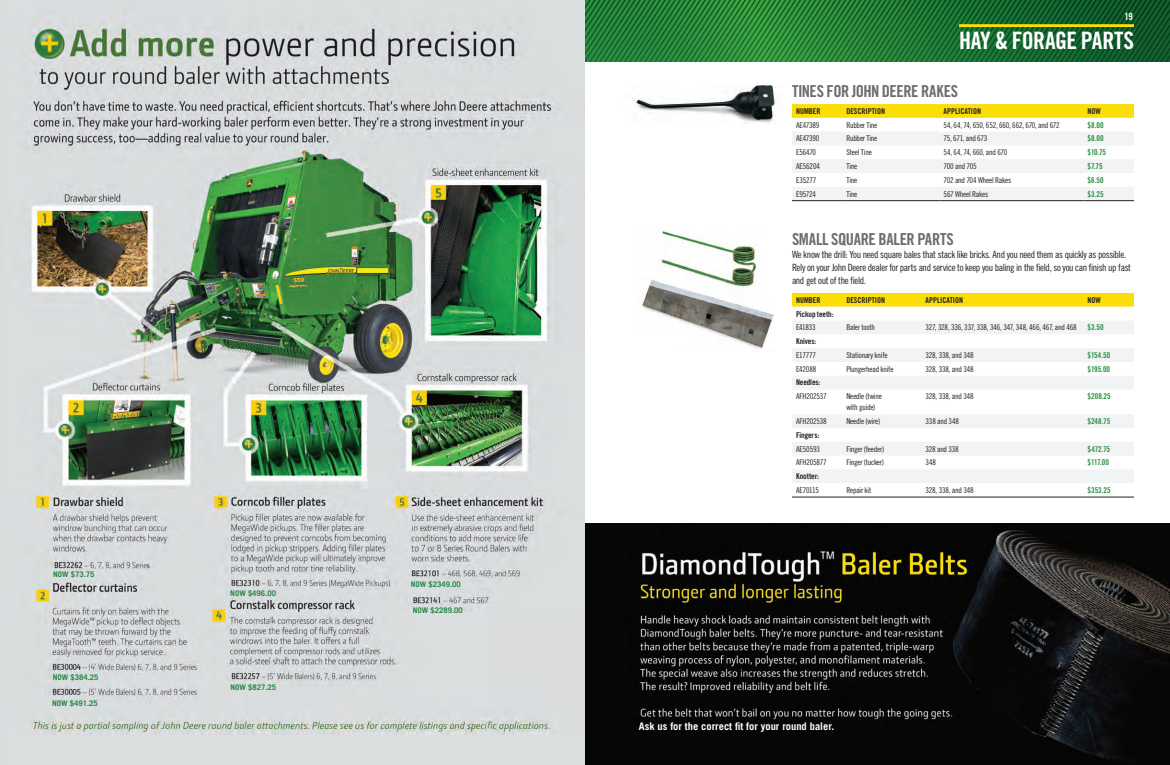
<style>
.page{position:relative;width:1170px;height:765px;background:#fff}
.page>*{position:absolute;margin:0;border:0;box-sizing:border-box;transform-origin:0 0}
.Page_Titles_-_Green{font:24px "Trade Gothic LT Std Bd Cn 20";letter-spacing:-.025em;color:#fff}
.Page_Subtitle_-_Grey{font:16.5px "Trade Gothic LT Std Bd Cn 20";letter-spacing:-.025em;color:#6c6d70}
.t1{font:700 10.5px "Trade Gothic LT Std";color:#fff}
.Page_Subtitle_-_Grey-2{font:10px/13px "Trade Gothic LT Std Cn 18";letter-spacing:-.035em;color:#231f20}
.t2{font:10px "Trade Gothic LT Std Bd Cn 20";color:#fff}
.Table_Copy{font:8px/11px "Trade Gothic LT Std Cn 18";letter-spacing:-.025em;color:#231f20}
.Table_Copy-2{font:8px "Trade Gothic LT Std Bd Cn 20";letter-spacing:-.005em;color:#2b8f43}
.Table_Titles{font:8px "Trade Gothic LT Std Bd Cn 20";color:#231f20}
.Table_Copy-3{font:8px "Trade Gothic LT Std Bd Cn 20";letter-spacing:-.01em;color:#231f20}
.Table_Copy-4{font:8px "Trade Gothic LT Std Cn 18";letter-spacing:-.045em;color:#231f20}
.Pricing_Info_-_Green{font:700 7.8px "Trade Gothic LT Std";color:#258741}
</style>
<div class="page">
<div style="left:585px;top:524px;width:18px;height:241px;background:#060604"></div>
<img style="left:1px;top:61px;width:584px;height:704px">
<hr style="left:0;top:0;width:1px;height:765px;background:#dadcdc">
<svg style="left:1px;top:0;width:1169px;height:61px;background:#74a17f"></svg>
<svg style="left:792px;top:104px;width:342px;height:97px"></svg>
<hr style="left:792px;top:201px;width:50px;height:1px;background:#231f20">
<hr style="left:842px;top:201px;width:98px;height:1px;background:#231f20">
<hr style="left:940px;top:201px;width:144px;height:1px;background:#231f20">
<hr style="left:1084px;top:201px;width:50px;height:1px;background:#231f20">
<svg style="left:792px;top:293px;width:342px;height:14px;background:#fbde0f"></svg>
<svg style="left:792px;top:496px;width:342px;height:1px"></svg>
<svg style="left:792px;top:321px;width:342px;height:162px"></svg>
<hr style="left:792px;top:497px;width:50px;height:1px;background:#231f20">
<hr style="left:842px;top:497px;width:80px;height:1px;background:#231f20">
<hr style="left:922px;top:497px;width:162px;height:1px;background:#231f20">
<hr style="left:1084px;top:497px;width:50px;height:1px;background:#231f20">
<img style="left:632px;top:86px;width:144px;height:38px">
<hr style="left:959px;top:24px;width:175px;height:3px;background:#fbdd07">
<img style="left:642px;top:232px;width:132px;height:117px">
<img style="left:603px;top:524px;width:567px;height:241px">
<p class="Pricing_Info_-_Green" style="left:53px;top:569px;width:43px">NOW $73.75</p>
<p class="Pricing_Info_-_Green" style="left:53px;top:673px;width:47px">NOW $384.25</p>
<p class="Pricing_Info_-_Green" style="left:52px;top:699px;width:47px">NOW $491.25</p>
<p class="Pricing_Info_-_Green" style="left:230px;top:588px;width:47px">NOW $496.00</p>
<p class="Pricing_Info_-_Green" style="left:230px;top:682px;width:47px">NOW $827.25</p>
<p class="Pricing_Info_-_Green" style="left:411px;top:579px;width:52px">NOW $2349.00</p>
<p class="Pricing_Info_-_Green" style="left:413px;top:605px;width:52px">NOW $2289.00</p>
<p class="t2" style="left:1125px;top:10px;width:10px">19</p>
<p class="Page_Titles_-_Green" style="left:959px;top:25px;width:176px">HAY &amp; FORAGE PARTS</p>
<p class="Page_Subtitle_-_Grey" style="left:792px;top:81px;width:168px">TINES FOR JOHN DEERE RAKES</p>
<p class="Table_Titles" style="left:796px;top:106px;width:26px">NUMBER</p>
<p class="Table_Titles" style="left:846px;top:106px;width:40px">DESCRIPTION</p>
<p class="Table_Titles" style="left:944px;top:106px;width:39px">APPLICATION</p>
<p class="Table_Titles" style="left:1088px;top:106px;width:15px">NOW</p>
<p class="Table_Copy" style="left:796px;top:119px;width:25px">AE47389</p>
<p class="Table_Copy" style="left:846px;top:119px;width:33px">Rubber Tine</p>
<p class="Table_Copy" style="left:944px;top:119px;width:118px">54, 64, 74, 650, 652, 660, 662, 670, and 672</p>
<p class="Table_Copy-2" style="left:1088px;top:120px;width:18px">$8.00</p>
<p class="Table_Copy" style="left:796px;top:133px;width:25px">AE47390</p>
<p class="Table_Copy" style="left:846px;top:133px;width:33px">Rubber Tine</p>
<p class="Table_Copy" style="left:944px;top:133px;width:45px">75, 671, and 673</p>
<p class="Table_Copy-2" style="left:1088px;top:134px;width:18px">$8.00</p>
<p class="Table_Copy" style="left:796px;top:147px;width:22px">E56470</p>
<p class="Table_Copy" style="left:846px;top:147px;width:27px">Steel Tine</p>
<p class="Table_Copy" style="left:944px;top:147px;width:65px">54, 64, 74, 660, and 670</p>
<p class="Table_Copy-2" style="left:1088px;top:148px;width:20px">$10.75</p>
<p class="Table_Copy" style="left:796px;top:161px;width:26px">AE56204</p>
<p class="Table_Copy" style="left:846px;top:161px;width:12px">Tine</p>
<p class="Table_Copy" style="left:944px;top:161px;width:35px">700 and 705</p>
<p class="Table_Copy-2" style="left:1088px;top:161px;width:17px">$7.75</p>
<p class="Table_Copy" style="left:796px;top:174px;width:22px">E35277</p>
<p class="Table_Copy" style="left:846px;top:174px;width:12px">Tine</p>
<p class="Table_Copy" style="left:944px;top:174px;width:69px">702 and 704 Wheel Rakes</p>
<p class="Table_Copy-2" style="left:1088px;top:175px;width:18px">$6.50</p>
<p class="Table_Copy" style="left:796px;top:188px;width:21px">E95724</p>
<p class="Table_Copy" style="left:846px;top:188px;width:12px">Tine</p>
<p class="Table_Copy" style="left:944px;top:188px;width:46px">567 Wheel Rakes</p>
<p class="Table_Copy-2" style="left:1088px;top:189px;width:17px">$3.25</p>
<p class="Page_Subtitle_-_Grey" style="left:792px;top:230px;width:163px">SMALL SQUARE BALER PARTS</p>
<p class="Page_Subtitle_-_Grey-2" style="left:792px;top:248px;width:341px">We know the drill: You need square bales that stack like bricks. And you need them as quickly as possible.<br>Rely on your John Deere dealer for parts and service to keep you baling in the field, so you can finish up fast and get out of the field.</p>
<p class="Table_Titles" style="left:796px;top:295px;width:26px">NUMBER</p>
<p class="Table_Titles" style="left:846px;top:295px;width:40px">DESCRIPTION</p>
<p class="Table_Titles" style="left:926px;top:295px;width:39px">APPLICATION</p>
<p class="Table_Titles" style="left:1088px;top:295px;width:15px">NOW</p>
<p class="Table_Copy-3" style="left:796px;top:309px;width:39px">Pickup teeth:</p>
<p class="Table_Copy" style="left:796px;top:322px;width:21px">E41833</p>
<p class="Table_Copy" style="left:846px;top:322px;width:30px">Baler tooth</p>
<p class="Table_Copy" style="left:926px;top:322px;width:153px">327, 328, 336, 337, 338, 346, 347, 348, 466, 467, and 468</p>
<p class="Table_Copy-2" style="left:1088px;top:323px;width:17px">$3.50</p>
<p class="Table_Copy-3" style="left:796px;top:336px;width:22px">Knives:</p>
<p class="Table_Copy" style="left:796px;top:350px;width:21px">E17777</p>
<p class="Table_Copy" style="left:846px;top:350px;width:43px">Stationary knife</p>
<p class="Table_Copy" style="left:926px;top:350px;width:50px">328, 338, and 348</p>
<p class="Table_Copy-2" style="left:1088px;top:350px;width:24px">$154.50</p>
<p class="Table_Copy" style="left:796px;top:363px;width:22px">E42088</p>
<p class="Table_Copy" style="left:846px;top:363px;width:49px">Plungerhead knife</p>
<p class="Table_Copy" style="left:926px;top:363px;width:50px">328, 338, and 348</p>
<p class="Table_Copy-2" style="left:1088px;top:364px;width:24px">$195.00</p>
<p class="Table_Copy-3" style="left:796px;top:378px;width:26px">Needles:</p>
<p class="Table_Copy" style="left:796px;top:391px;width:32px">AFH202537</p>
<p class="Table_Copy" style="left:846px;top:391px;width:37px">Needle (twine with guide)</p>
<p class="Table_Copy" style="left:926px;top:391px;width:50px">328, 338, and 348</p>
<p class="Table_Copy-2" style="left:1088px;top:392px;width:25px">$208.25</p>
<p class="Table_Copy" style="left:796px;top:416px;width:32px">AFH202538</p>
<p class="Table_Copy" style="left:846px;top:416px;width:35px">Needle (wire)</p>
<p class="Table_Copy" style="left:926px;top:416px;width:35px">338 and 348</p>
<p class="Table_Copy-2" style="left:1088px;top:416px;width:24px">$248.75</p>
<p class="Table_Copy-3" style="left:796px;top:430px;width:25px">Fingers:</p>
<p class="Table_Copy" style="left:796px;top:443px;width:25px">AE50593</p>
<p class="Table_Copy" style="left:846px;top:443px;width:39px">Finger (feeder)</p>
<p class="Table_Copy" style="left:926px;top:443px;width:35px">328 and 338</p>
<p class="Table_Copy-2" style="left:1088px;top:444px;width:24px">$472.75</p>
<p class="Table_Copy" style="left:796px;top:457px;width:32px">AFH205877</p>
<p class="Table_Copy" style="left:846px;top:457px;width:39px">Finger (tucker)</p>
<p class="Table_Copy" style="left:926px;top:457px;width:12px">348</p>
<p class="Table_Copy-2" style="left:1088px;top:458px;width:23px">$117.00</p>
<p class="Table_Copy-3" style="left:796px;top:471px;width:24px">Knotter:</p>
<p class="Table_Copy-4" style="left:796px;top:485px;width:24px">AE70115</p>
<p class="Table_Copy" style="left:846px;top:484px;width:26px">Repair kit</p>
<p class="Table_Copy" style="left:926px;top:484px;width:50px">328, 338, and 348</p>
<p class="Table_Copy-2" style="left:1088px;top:485px;width:25px">$353.25</p>
<p class="t1" style="left:639px;top:720px;width:197px">Ask us for the correct fit for your round baler.</p>
</div>
